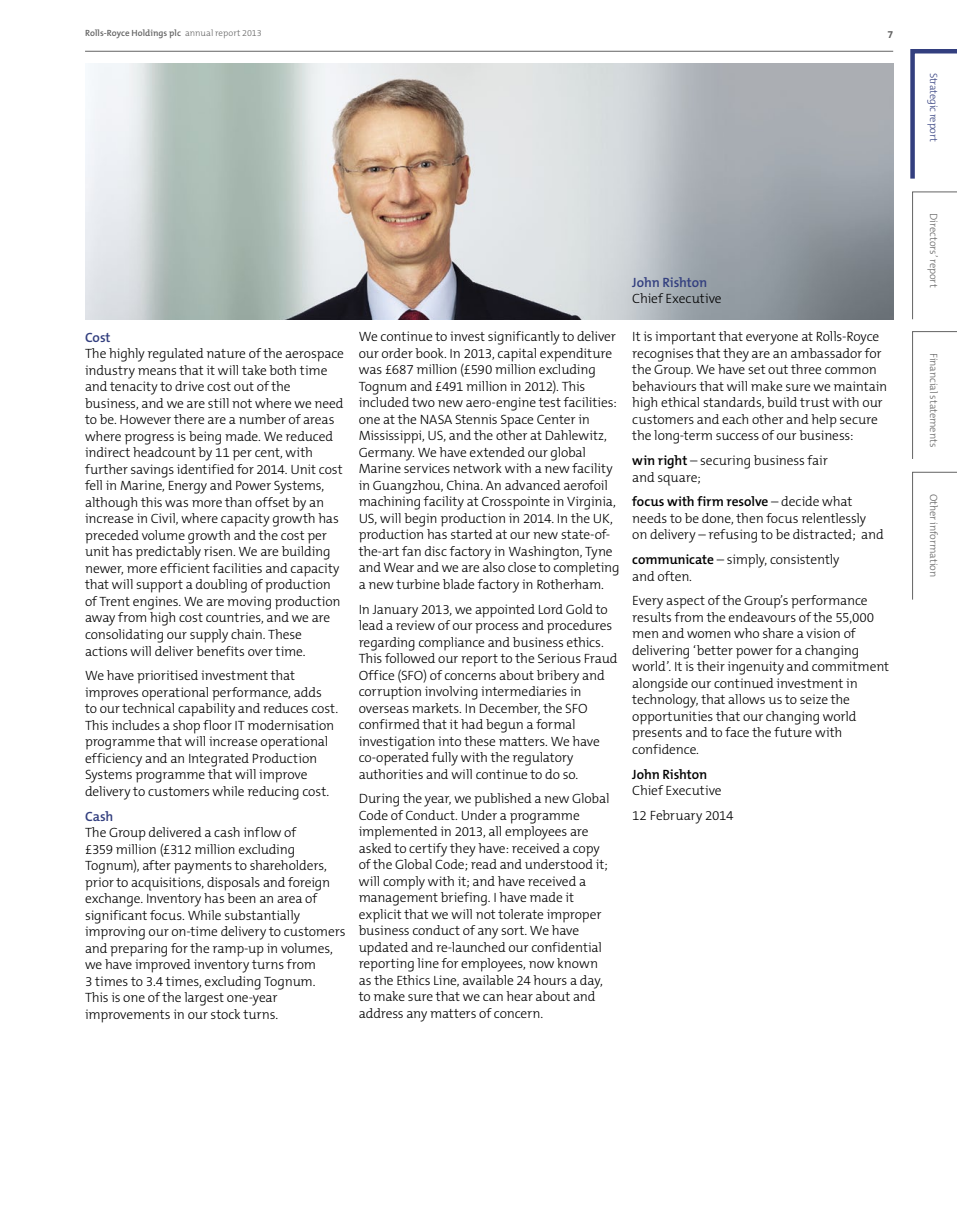
<style>
.page{position:relative;width:957px;height:1212px;background:#fff}
.page>*{position:absolute;margin:0;border:0;box-sizing:border-box;transform-origin:0 0}
._6__Body_W3_9pt__spa{font:300 13.5px/16.5px "The Mix B W3";letter-spacing:-.01em;color:#000}
._4__Subhead_1_9pt_W6{font:600 13.5px "The Mix B W6";letter-spacing:-.01em;color:#333f7f}
._4__Subhead_2__Black{font:600 13.5px "The Mix B W6";letter-spacing:-.01em;color:#000}
.t1{font:300 10.5px "The Mix B W3";letter-spacing:-.01em;color:#636363}
.t2{font:300 10.5px "The Mix B W3";letter-spacing:-.02em;color:#333f7f}
.t3{font:700 10.5px "The Mix B W7";color:#636363}
.t4{font:600 9px "The Mix B W6";color:#636363}
.s1{font-family:"The Mix B W3";font-weight:300}
.s2{font-family:"The Mix B W6";font-weight:600}
</style>
<div class="page">
<img style="left:85px;top:64px;width:808px;height:255px">
<hr style="left:85px;top:51px;width:808px;height:1px;background:#636363">
<svg style="left:910px;top:49px;width:47px;height:130px"></svg>
<svg style="left:912px;top:331px;width:45px;height:128px"></svg>
<svg style="left:912px;top:191px;width:45px;height:129px"></svg>
<svg style="left:912px;top:472px;width:45px;height:128px"></svg>
<p class="t4" style="left:85px;top:28px;width:178px">Rolls-Royce Holdings plc <span class="s1">annual report 2013</span></p>
<p class="t3" style="left:887px;top:27px;width:7px">7</p>
<p class="_4__Subhead_1_9pt_W6" style="left:85px;top:329px;width:27px">Cost</p>
<p class="_6__Body_W3_9pt__spa" style="left:85px;top:346px;width:260px">The highly regulated nature of the aerospace industry means that it will take both time and tenacity to drive cost out of the business, and we are still not where we need to be. However there are a number of areas where progress is being made. We reduced indirect headcount by 11 per cent, with further savings identified for 2014. Unit cost fell in Marine, Energy and Power Systems, although this was more than offset by an increase in Civil, where capacity growth has preceded volume growth and the cost per unit has predictably risen. We are building newer, more efficient facilities and capacity that will support a doubling of production of Trent engines. We are moving production away from high cost countries, and we are consolidating our supply chain. These actions will deliver benefits over time.</p>
<p class="_6__Body_W3_9pt__spa" style="left:85px;top:667px;width:255px">We have prioritised investment that improves operational performance, adds<br>to our technical capability and reduces cost.<br>This includes a shop floor IT modernisation programme that will increase operational efficiency and an Integrated Production Systems programme that will improve delivery to customers while reducing cost.</p>
<p class="_4__Subhead_1_9pt_W6" style="left:85px;top:807px;width:30px">Cash</p>
<p class="_6__Body_W3_9pt__spa" style="left:85px;top:824px;width:262px">The Group delivered a cash inflow of<br>£359 million (£312 million excluding Tognum), after payments to shareholders, prior to acquisitions, disposals and foreign exchange. Inventory has been an area of significant focus. While substantially improving our on-time delivery to customers and preparing for the ramp-up in volumes, we have improved inventory turns from<br>3 times to 3.4 times, excluding Tognum.<br>This is one of the largest one-year improvements in our stock turns.</p>
<p class="_6__Body_W3_9pt__spa" style="left:359px;top:329px;width:262px">We continue to invest significantly to deliver our order book. In 2013, capital expenditure was £687 million (£590 million excluding Tognum and £491 million in 2012). This included two new aero-engine test facilities: one at the NASA Stennis Space Center in Mississippi, US, and the other at Dahlewitz, Germany. We have extended our global Marine services network with a new facility in Guangzhou, China. An advanced aerofoil machining facility at Crosspointe in Virginia, US, will begin production in 2014. In the UK, production has started at our new state-of&shy;the-art fan disc factory in Washington, Tyne and Wear and we are also close to completing a new turbine blade factory in Rotherham.</p>
<p class="_6__Body_W3_9pt__spa" style="left:359px;top:601px;width:260px">In January 2013, we appointed Lord Gold to lead a review of our process and procedures regarding compliance and business ethics.<br>This followed our report to the Serious Fraud Office (SFO) of concerns about bribery and corruption involving intermediaries in overseas markets. In December, the SFO confirmed that it had begun a formal investigation into these matters. We have co-operated fully with the regulatory authorities and will continue to do so.</p>
<p class="_6__Body_W3_9pt__spa" style="left:359px;top:791px;width:252px">During the year, we published a new Global Code of Conduct. Under a programme implemented in 2013, all employees are asked to certify they have: received a copy of the Global Code; read and understood it; will comply with it; and have received a management briefing. I have made it explicit that we will not tolerate improper business conduct of any sort. We have updated and re-launched our confidential reporting line for employees, now known as the Ethics Line, available 24 hours a day, to make sure that we can hear about and address any matters of concern.</p>
<p class="_4__Subhead_1_9pt_W6" style="left:632px;top:274px;width:76px">John Rishton</p>
<p class="_6__Body_W3_9pt__spa" style="left:632px;top:291px;width:91px">Chief Executive</p>
<p class="_6__Body_W3_9pt__spa" style="left:632px;top:329px;width:256px">It is important that everyone at Rolls-Royce recognises that they are an ambassador for the Group. We have set out three common behaviours that will make sure we maintain high ethical standards, build trust with our customers and each other and help secure the long-term success of our business:</p>
<p class="_6__Body_W3_9pt__spa" style="left:632px;top:452px;width:197px"><span class="s2">win right</span> – securing business fair and square;</p>
<p class="_6__Body_W3_9pt__spa" style="left:632px;top:494px;width:253px"><span class="s2">focus with firm resolve</span> – decide what needs to be done, then focus relentlessly on delivery – refusing to be distracted; and</p>
<p class="_6__Body_W3_9pt__spa" style="left:632px;top:551px;width:209px"><span class="s2">communicate</span> – simply, consistently and often.</p>
<p class="_6__Body_W3_9pt__spa" style="left:632px;top:593px;width:258px">Every aspect of the Group’s performance results from the endeavours of the 55,000 men and women who share a vision of delivering ‘better power for a changing world’. It is their ingenuity and commitment alongside our continued investment in technology, that allows us to seize the opportunities that our changing world presents and to face the future with confidence.</p>
<p class="_4__Subhead_2__Black" style="left:632px;top:765px;width:76px">John Rishton</p>
<p class="_6__Body_W3_9pt__spa" style="left:632px;top:782px;width:91px">Chief Executive</p>
<p class="_6__Body_W3_9pt__spa" style="left:632px;top:807px;width:103px">12 February 2014</p>
<p class="t2" style="left:940px;top:73px;width:71px;rotate:90deg">Strategic report</p>
<p class="t1" style="left:940px;top:213px;width:76px;rotate:90deg">Directors’ report</p>
<p class="t1" style="left:940px;top:353px;width:96px;rotate:90deg">Financial statements</p>
<p class="t1" style="left:940px;top:493px;width:85px;rotate:90deg">Other information</p>
</div>
